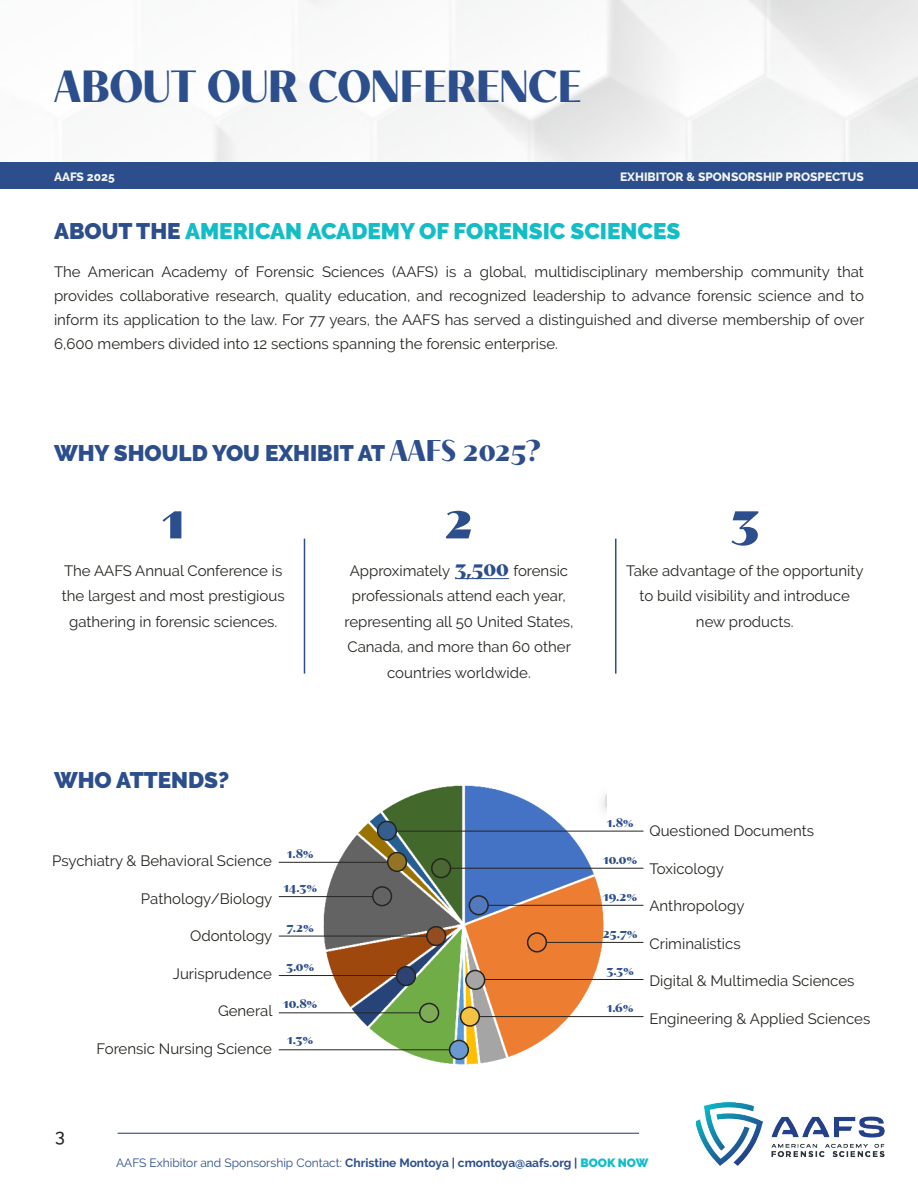
<style>
.page{position:relative;width:918px;height:1188px;background:#fff}
.page>*{position:absolute;margin:0;border:0;box-sizing:border-box;transform-origin:0 0}
.t1{font:900 52.5px "Contralto Small";color:#2c4e8c}
.t2{font:700 45px "Contralto Small";color:#2c4e8c}
.t3{font:900 22.5px "Raleway";color:#13bdc6}
.t4{font:900 22.5px "Raleway";color:#2c4e8c}
.t5{font:500 18px "Raleway";color:#252521}
.t6{font:15px/25.5px "Raleway";color:#252521;text-align:center}
.t7{font:700 13.5px "Contralto Small";color:#2c4e8c}
.t8{font:12px "Raleway";color:#2c4e8c}
.t9{font:800 12px "Raleway";color:#f3f3f4}
.s1{color:#2c4e8c}
.s2{font-family:"Contralto Small";font-weight:700;font-size:30px}
.s3{font-family:"Contralto Small";font-weight:700;font-size:22.5px;color:#2c4e8c}
.s4{font-weight:700}
.s5{font-weight:900;color:#13bdc6}
</style>
<div class="page">
<div style="left:0;top:162px;width:459px;height:27px;background:#2c4e8c"></div>
<div style="left:459px;top:162px;width:459px;height:27px;background:#2c4e8c"></div>
<hr style="left:455px;top:578px;width:54px;height:1px;background:#2c4e8c">
<hr style="left:304px;top:539px;width:1px;height:135px;background:#2c4e8c">
<hr style="left:615px;top:539px;width:1px;height:135px;background:#2c4e8c">
<hr style="left:118px;top:1133px;width:521px;height:1px;background:#2c4e8c">
<img style="left:696px;top:1102px;width:189px;height:64px">
<img style="left:321px;top:785px;width:285px;height:280px">
<hr style="left:387px;top:831px;width:256px;height:1px;background:#252521">
<hr style="left:439px;top:868px;width:204px;height:1px;background:#252521">
<hr style="left:484px;top:905px;width:159px;height:1px;background:#252521">
<hr style="left:537px;top:942px;width:106px;height:1px;background:#252521">
<hr style="left:279px;top:936px;width:157px;height:1px;background:#252521">
<hr style="left:279px;top:975px;width:127px;height:1px;background:#252521">
<hr style="left:279px;top:1012px;width:150px;height:1px;background:#252521">
<hr style="left:279px;top:1049px;width:180px;height:1px;background:#252521">
<hr style="left:279px;top:896px;width:103px;height:1px;background:#252521">
<hr style="left:279px;top:862px;width:118px;height:1px;background:#252521">
<hr style="left:475px;top:979px;width:168px;height:1px;background:#252521">
<hr style="left:469px;top:1016px;width:174px;height:1px;background:#252521">
<div style="left:378px;top:821px;width:18px;height:19px;background:#355d8d;border-radius:50%"></div>
<div style="left:377px;top:821px;width:20px;height:20px;border:2px solid #252521;border-radius:50%"></div>
<div style="left:432px;top:859px;width:19px;height:19px;background:#4b6733;border-radius:50%"></div>
<div style="left:431px;top:858px;width:20px;height:20px;border:2px solid #252521;border-radius:50%"></div>
<div style="left:469px;top:896px;width:19px;height:19px;background:#5378bc;border-radius:50%"></div>
<div style="left:469px;top:895px;width:20px;height:20px;border:2px solid #252521;border-radius:50%"></div>
<div style="left:466px;top:970px;width:19px;height:19px;background:#a5a5a5;border-radius:50%"></div>
<div style="left:465px;top:970px;width:20px;height:20px;border:2px solid #252521;border-radius:50%"></div>
<div style="left:461px;top:1007px;width:18px;height:19px;background:#f5c242;border-radius:50%"></div>
<div style="left:460px;top:1006px;width:20px;height:21px;border:2px solid #252521;border-radius:50%"></div>
<div style="left:450px;top:1040px;width:18px;height:19px;background:#6a99d0;border-radius:50%"></div>
<div style="left:449px;top:1040px;width:20px;height:20px;border:2px solid #252521;border-radius:50%"></div>
<div style="left:420px;top:1003px;width:19px;height:19px;background:#7eab55;border-radius:50%"></div>
<div style="left:419px;top:1003px;width:20px;height:20px;border:2px solid #252521;border-radius:50%"></div>
<div style="left:397px;top:967px;width:18px;height:18px;background:#2d4374;border-radius:50%"></div>
<div style="left:396px;top:966px;width:20px;height:20px;border:2px solid #252521;border-radius:50%"></div>
<div style="left:427px;top:927px;width:19px;height:18px;background:#934d20;border-radius:50%"></div>
<div style="left:426px;top:926px;width:20px;height:20px;border:2px solid #252521;border-radius:50%"></div>
<div style="left:373px;top:887px;width:18px;height:19px;background:#636363;border-radius:50%"></div>
<div style="left:372px;top:886px;width:20px;height:20px;border:2px solid #252521;border-radius:50%"></div>
<div style="left:388px;top:853px;width:18px;height:18px;background:#937424;border-radius:50%"></div>
<div style="left:387px;top:852px;width:20px;height:20px;border:2px solid #252521;border-radius:50%"></div>
<div style="left:528px;top:933px;width:18px;height:19px;background:#eb7d30;border-radius:50%"></div>
<div style="left:527px;top:932px;width:20px;height:21px;border:2px solid #252521;border-radius:50%"></div>
<h2 class="t2" style="left:54px;top:51px;width:529px">ABOUT OUR CONFERENCE</h2>
<p class="t9" style="left:54px;top:170px;width:62px">AAFS 2025</p>
<p class="t9" style="left:620px;top:170px;width:245px">EXHIBITOR &amp; SPONSORSHIP PROSPECTUS</p>
<h3 class="t3" style="left:54px;top:218px;width:628px"><span class="s1">ABOUT THE</span> AMERICAN ACADEMY OF FORENSIC SCIENCES</h3>
<p class="t6" style="left:54px;top:260px;width:812px;line-height:24px;text-align:justify">The American Academy of Forensic Sciences (AAFS) is a global, multidisciplinary membership community that provides collaborative research, quality education, and recognized leadership to advance forensic science and to inform its application to the law. For 77 years, the AAFS has served a distinguished and diverse membership of over 6,600 members divided into 12 sections spanning the forensic enterprise.</p>
<h3 class="t4" style="left:54px;top:440px;width:488px">WHY SHOULD YOU EXHIBIT AT <span class="s2">AAFS 2025?</span></h3>
<h1 class="t1" style="left:162px;top:479px;width:25px">1</h1>
<p class="t6" style="left:62px;top:558px;width:224px">The AAFS Annual Conference is the largest and most prestigious gathering in forensic sciences.</p>
<h3 class="t4" style="left:54px;top:767px;width:177px">WHO ATTENDS?</h3>
<h1 class="t1" style="left:445px;top:479px;width:30px">2</h1>
<p class="t6" style="left:344px;top:558px;width:231px">Approximately <span class="s3">3,500</span> forensic professionals attend each year, representing all 50 United States,<br>Canada, and more than 60 other countries worldwide.</p>
<h1 class="t1" style="left:731px;top:479px;width:30px">3</h1>
<p class="t6" style="left:626px;top:558px;width:239px">Take advantage of the opportunity to build visibility and introduce new products.</p>
<p class="t6" style="left:52px;top:848px;width:221px">Psychiatry &amp; Behavioral Science</p>
<p class="t6" style="left:141px;top:885px;width:133px">Pathology/Biology</p>
<p class="t6" style="left:190px;top:923px;width:84px">Odontology</p>
<p class="t6" style="left:173px;top:960px;width:101px">Jurisprudence</p>
<p class="t6" style="left:218px;top:998px;width:56px">General</p>
<p class="t6" style="left:96px;top:1035px;width:177px">Forensic Nursing Science</p>
<p class="t7" style="left:287px;top:843px;width:28px">1.8%</p>
<p class="t7" style="left:283px;top:877px;width:35px">14.3%</p>
<p class="t7" style="left:287px;top:917px;width:29px">7.2%</p>
<p class="t7" style="left:607px;top:811px;width:28px">1.8%</p>
<p class="t7" style="left:603px;top:848px;width:36px">10.0%</p>
<p class="t7" style="left:603px;top:886px;width:36px">19.2%</p>
<p class="t7" style="left:603px;top:923px;width:36px">25.7%</p>
<p class="t7" style="left:286px;top:956px;width:30px">3.0%</p>
<p class="t7" style="left:606px;top:960px;width:29px">3.3%</p>
<p class="t7" style="left:283px;top:993px;width:36px">10.8%</p>
<p class="t7" style="left:607px;top:997px;width:28px">1.6%</p>
<p class="t7" style="left:287px;top:1029px;width:28px">1.3%</p>
<p class="t6" style="left:649px;top:818px;width:166px">Questioned Documents</p>
<p class="t6" style="left:649px;top:856px;width:76px">Toxicology</p>
<p class="t6" style="left:649px;top:893px;width:96px">Anthropology</p>
<p class="t6" style="left:649px;top:931px;width:93px">Criminalistics</p>
<p class="t6" style="left:649px;top:968px;width:207px">Digital &amp; Multimedia Sciences</p>
<p class="t6" style="left:649px;top:1006px;width:222px">Engineering &amp; Applied Sciences</p>
<p class="t5" style="left:55px;top:1126px;width:11px">3</p>
<p class="t8" style="left:116px;top:1155px;width:534px">AAFS Exhibitor and Sponsorship Contact: <span class="s4">Christine Montoya | cmontoya@aafs.org |</span> <span class="s5">BOOK NOW</span></p>
</div>
